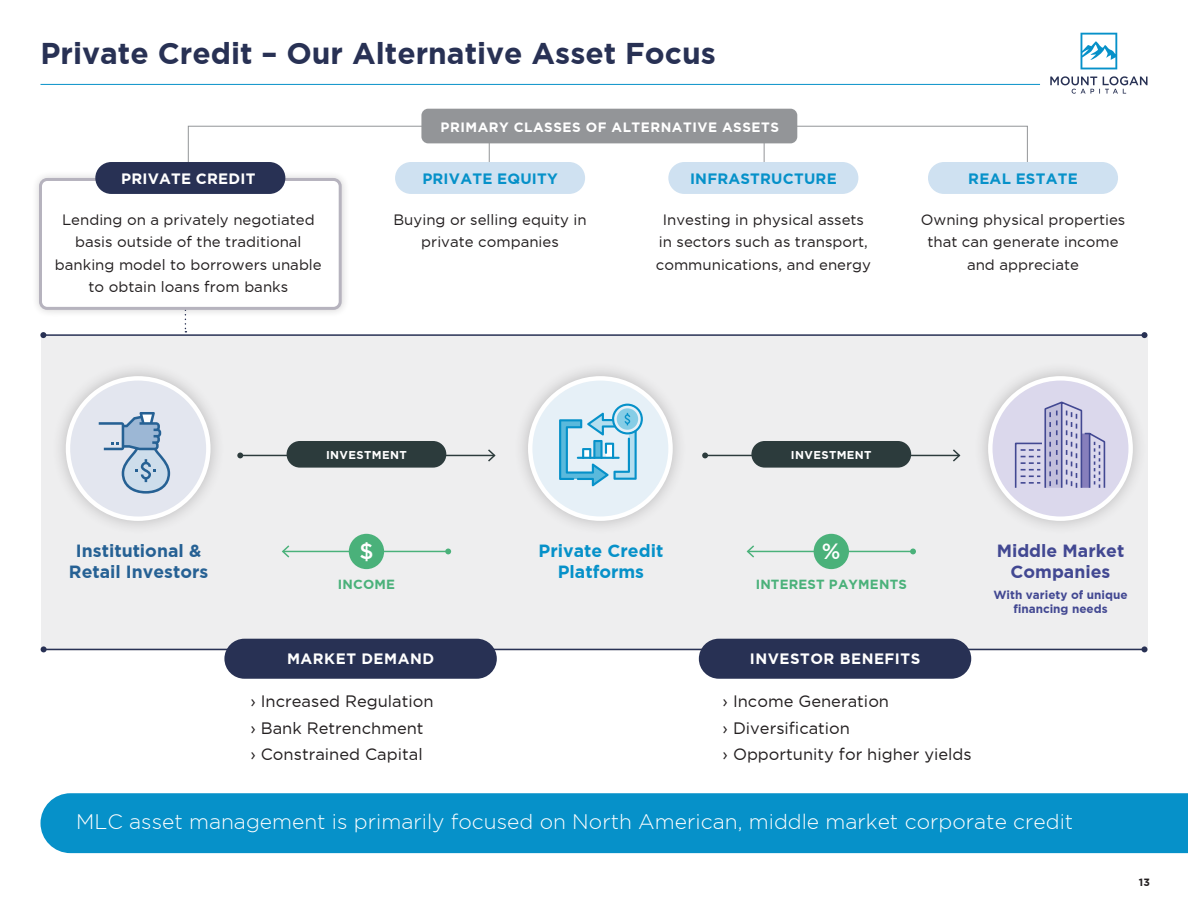
<style>
.page{position:relative;width:1188px;height:918px;background:#fff}
.page>*{position:absolute;margin:0;border:0;box-sizing:border-box;transform-origin:0 0}
.t1{font:700 30px "Gotham";color:#283154}
.t2{font:500 22.05px "Gotham";color:#fff}
.t3{font:300 21px "Gotham";color:#fff}
.t4{font:700 17.7px/21.1px "Gotham";color:#266194;text-align:center}
.t5{font:700 17.7px/21.1px "Gotham";color:#0691c9;text-align:center}
.t6{font:700 17.7px/21.1px "Gotham";color:#424892;text-align:center}
.t7{font:16.5px "Gotham";color:#231f20}
.t8{font:15px/22.5px "Gotham";color:#231f20;text-align:center}
.t9{font:700 15px "Gotham";letter-spacing:.015em;color:#0691c9}
.t10{font:700 15px "Gotham";letter-spacing:.035em;color:#fff}
.t11{font:700 15px "Gotham";letter-spacing:.015em;color:#fff}
.t12{font:700 13.5px "Gotham";letter-spacing:.04em;color:#fff}
.t13{font:700 13.2px "Gotham";letter-spacing:.015em;color:#4ab17a}
.t14{font:700 11.7px/14.1px "Gotham";color:#424892;text-align:center}
.t15{font:700 11.4px "Gotham";letter-spacing:.035em;color:#fff}
.t16{font:700 10.5px "Gotham";color:#231f20}
</style>
<div class="page">
<div style="left:31px;top:170px;width:319px;height:148px;background:#231f20;opacity:.2"></div>
<div style="left:40px;top:179px;width:300px;height:129px;background:#fff;border-radius:7px"></div>
<div style="left:39px;top:178px;width:303px;height:132px;border:3px solid #b6b3be;border-radius:7px"></div>
<div style="left:421px;top:109px;width:376px;height:34px;background:#939598;border-radius:7px"></div>
<div style="left:41px;top:335px;width:1107px;height:315px;background:#eeeeef"></div>
<hr style="left:44px;top:649px;width:1100px;height:1px;background:#283154">
<svg style="left:1142px;top:646px;width:6px;height:6px"></svg>
<svg style="left:41px;top:646px;width:6px;height:6px"></svg>
<div style="left:51px;top:362px;width:174px;height:174px;background:#231f20;opacity:.25"></div>
<div style="left:68px;top:378px;width:140px;height:141px;background:#e3e6ef;border-radius:50%"></div>
<div style="left:66px;top:376px;width:145px;height:145px;border:4px solid #fff;border-radius:50%"></div>
<div style="left:514px;top:362px;width:174px;height:174px;background:#231f20;opacity:.25"></div>
<div style="left:530px;top:378px;width:141px;height:141px;background:#e6f0f7;border-radius:50%"></div>
<div style="left:528px;top:376px;width:145px;height:145px;border:4px solid #fff;border-radius:50%"></div>
<div style="left:974px;top:362px;width:174px;height:174px;background:#231f20;opacity:.25"></div>
<div style="left:990px;top:378px;width:141px;height:141px;background:#dbd8ec;border-radius:50%"></div>
<div style="left:988px;top:376px;width:145px;height:145px;border:4px solid #fff;border-radius:50%"></div>
<div style="left:349px;top:534px;width:35px;height:35px;background:#4ab17a;border-radius:50%"></div>
<div style="left:814px;top:534px;width:35px;height:35px;background:#4ab17a;border-radius:50%"></div>
<hr style="left:283px;top:551px;width:165px;height:1px;background:#4ab17a">
<svg style="left:445px;top:549px;width:6px;height:5px"></svg>
<svg style="left:282px;top:545px;width:9px;height:13px"></svg>
<hr style="left:43px;top:334px;width:1101px;height:2px;background:#283154">
<svg style="left:1142px;top:332px;width:6px;height:6px"></svg>
<svg style="left:40px;top:332px;width:6px;height:6px"></svg>
<hr style="left:240px;top:455px;width:255px;height:1px;background:#2c3b3c">
<svg style="left:486px;top:449px;width:10px;height:13px"></svg>
<svg style="left:237px;top:453px;width:6px;height:5px"></svg>
<hr style="left:705px;top:455px;width:254px;height:1px;background:#2c3b3c">
<svg style="left:951px;top:449px;width:10px;height:13px"></svg>
<svg style="left:702px;top:453px;width:6px;height:5px"></svg>
<hr style="left:748px;top:551px;width:165px;height:1px;background:#4ab17a">
<svg style="left:910px;top:549px;width:6px;height:5px"></svg>
<svg style="left:746px;top:545px;width:10px;height:13px"></svg>
<div style="left:287px;top:441px;width:159px;height:27px;background:#2c3b3c;border-radius:13px"></div>
<div style="left:224px;top:639px;width:273px;height:40px;background:#283154;border-radius:20px"></div>
<div style="left:699px;top:639px;width:272px;height:40px;background:#283154;border-radius:20px"></div>
<div style="left:751px;top:441px;width:160px;height:27px;background:#2c3b3c;border-radius:13px"></div>
<svg style="left:1014px;top:401px;width:92px;height:87px"></svg>
<svg style="left:559px;top:404px;width:84px;height:82px"></svg>
<svg style="left:99px;top:412px;width:71px;height:82px"></svg>
<div style="left:41px;top:793px;width:1147px;height:60px;background:#0691c9"></div>
<div style="left:95px;top:162px;width:190px;height:32px;background:#283154;border-radius:16px"></div>
<div style="left:395px;top:162px;width:190px;height:32px;background:#cfe1f1;border-radius:16px"></div>
<div style="left:668px;top:162px;width:190px;height:32px;background:#cfe1f1;border-radius:16px"></div>
<div style="left:928px;top:162px;width:190px;height:32px;background:#cfe1f1;border-radius:16px"></div>
<svg style="left:188px;top:125px;width:241px;height:38px"></svg>
<svg style="left:790px;top:125px;width:238px;height:38px"></svg>
<svg style="left:489px;top:143px;width:1px;height:19px"></svg>
<svg style="left:764px;top:143px;width:1px;height:19px"></svg>
<svg style="left:1050px;top:76px;width:98px;height:18px"></svg>
<svg style="left:1081px;top:33px;width:36px;height:36px"></svg>
<hr style="left:40px;top:84px;width:1000px;height:1px;background:#0691c9">
<p class="t1" style="left:40px;top:36px;width:677px">Private Credit – Our Alternative Asset Focus</p>
<p class="t11" style="left:121px;top:170px;width:136px">PRIVATE CREDIT</p>
<p class="t8" style="left:55px;top:208px;width:268px">Lending on a privately negotiated basis outside of the traditional banking model to borrowers unable</p>
<p class="t8" style="left:88px;top:275px;width:201px">to obtain loans from banks</p>
<p class="t12" style="left:441px;top:120px;width:340px">PRIMARY CLASSES OF ALTERNATIVE ASSETS</p>
<p class="t9" style="left:422px;top:170px;width:137px">PRIVATE EQUITY</p>
<p class="t8" style="left:393px;top:208px;width:195px">Buying or selling equity in private companies</p>
<p class="t9" style="left:690px;top:170px;width:148px">INFRASTRUCTURE</p>
<p class="t8" style="left:656px;top:208px;width:217px">Investing in physical assets in sectors such as transport, communications, and energy</p>
<p class="t9" style="left:968px;top:170px;width:111px">REAL ESTATE</p>
<p class="t8" style="left:921px;top:208px;width:206px">Owning physical properties that can generate income and appreciate</p>
<p class="t15" style="left:326px;top:449px;width:82px">INVESTMENT</p>
<p class="t15" style="left:791px;top:449px;width:82px">INVESTMENT</p>
<p class="t2" style="left:359px;top:539px;width:16px">$</p>
<p class="t2" style="left:822px;top:539px;width:20px">%</p>
<p class="t4" style="left:69px;top:540px;width:141px">Institutional &amp;<br>Retail Investors</p>
<p class="t5" style="left:539px;top:540px;width:126px">Private Credit<br>Platforms</p>
<p class="t6" style="left:997px;top:540px;width:129px">Middle Market<br>Companies</p>
<p class="t14" style="left:993px;top:588px;width:136px">With variety of unique financing needs</p>
<p class="t13" style="left:338px;top:577px;width:59px">INCOME</p>
<p class="t13" style="left:756px;top:577px;width:153px">INTEREST PAYMENTS</p>
<p class="t10" style="left:287px;top:650px;width:149px">MARKET DEMAND</p>
<p class="t10" style="left:750px;top:650px;width:172px">INVESTOR BENEFITS</p>
<p class="t7" style="left:250px;top:692px;width:185px">› Increased Regulation</p>
<p class="t7" style="left:250px;top:719px;width:175px">› Bank Retrenchment</p>
<p class="t7" style="left:250px;top:745px;width:174px">› Constrained Capital</p>
<p class="t7" style="left:723px;top:692px;width:168px">› Income Generation</p>
<p class="t7" style="left:723px;top:719px;width:129px">› Diversification</p>
<p class="t7" style="left:723px;top:745px;width:251px">› Opportunity for higher yields</p>
<p class="t3" style="left:76px;top:810px;width:999px">MLC asset management is primarily focused on North American, middle market corporate credit</p>
<p class="t16" style="left:1139px;top:876px;width:12px">13</p>
</div>
